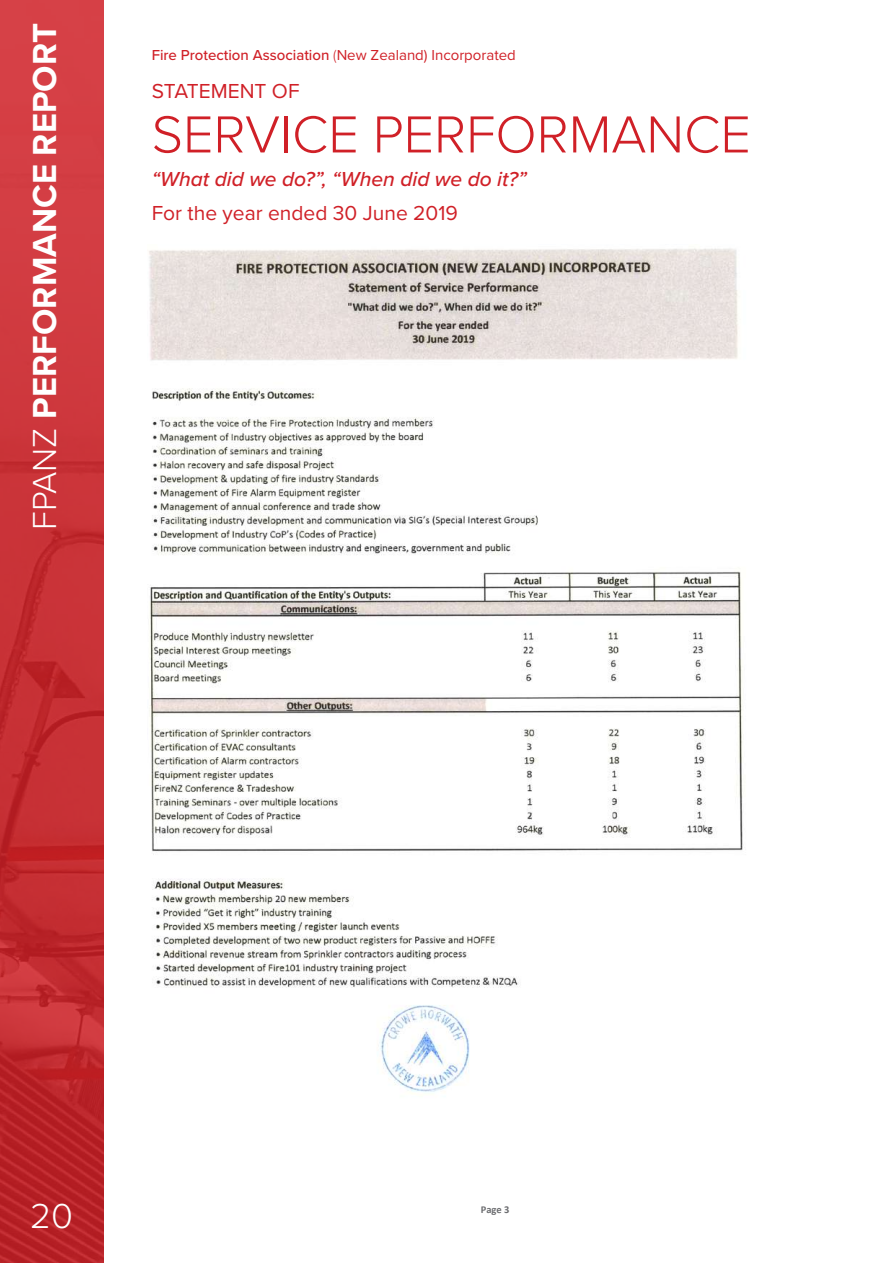
<style>
.page{position:relative;width:893px;height:1263px;background:#fff}
.page>*{position:absolute;margin:0;border:0;box-sizing:border-box;transform-origin:0 0}
.t1{font:300 54px "Proxima Nova";color:#d02027}
.t2{font:300 36px "Proxima Nova";color:#fff}
.t3{font:700 34.5px "Proxima Nova";color:#fff}
.t4{font:21px "Proxima Nova";color:#d02027}
.t5{font:italic 500 21px "Proxima Nova";color:#d02027}
.t6{font:500 15px "Proxima Nova";color:#d02027}
.t7{font:700 10.5px "Calibri";color:#6c6d70}
.s1{font-weight:300}
.s2{font-weight:400}
</style>
<div class="page">
<img style="left:0;top:0;width:103px;height:1263px">
<img style="left:149px;top:248px;width:594px;height:846px">
<h3 class="t3" style="left:19px;top:530px;width:508px;rotate:-90deg"><span class="s1">FPANZ</span> PERFORMANCE REPORT</h3>
<p class="t6" style="left:152px;top:44px;width:366px">Fire Protection Association <span class="s1">(</span><span class="s2">New Zealand) Incorporated</span></p>
<h3 class="t4" style="left:152px;top:76px;width:149px">STATEMENT OF</h3>
<h1 class="t1" style="left:152px;top:94px;width:601px">SERVICE PERFORMANCE</h1>
<h3 class="t5" style="left:152px;top:163px;width:377px">“What did we do?”, “When did we do it?”</h3>
<h3 class="t4" style="left:152px;top:197px;width:308px">For the year ended 30 June 2019</h3>
<h2 class="t2" style="left:30px;top:1189px;width:44px">20</h2>
<p class="t7" style="left:481px;top:1203px;width:30px">Page 3</p>
</div>
